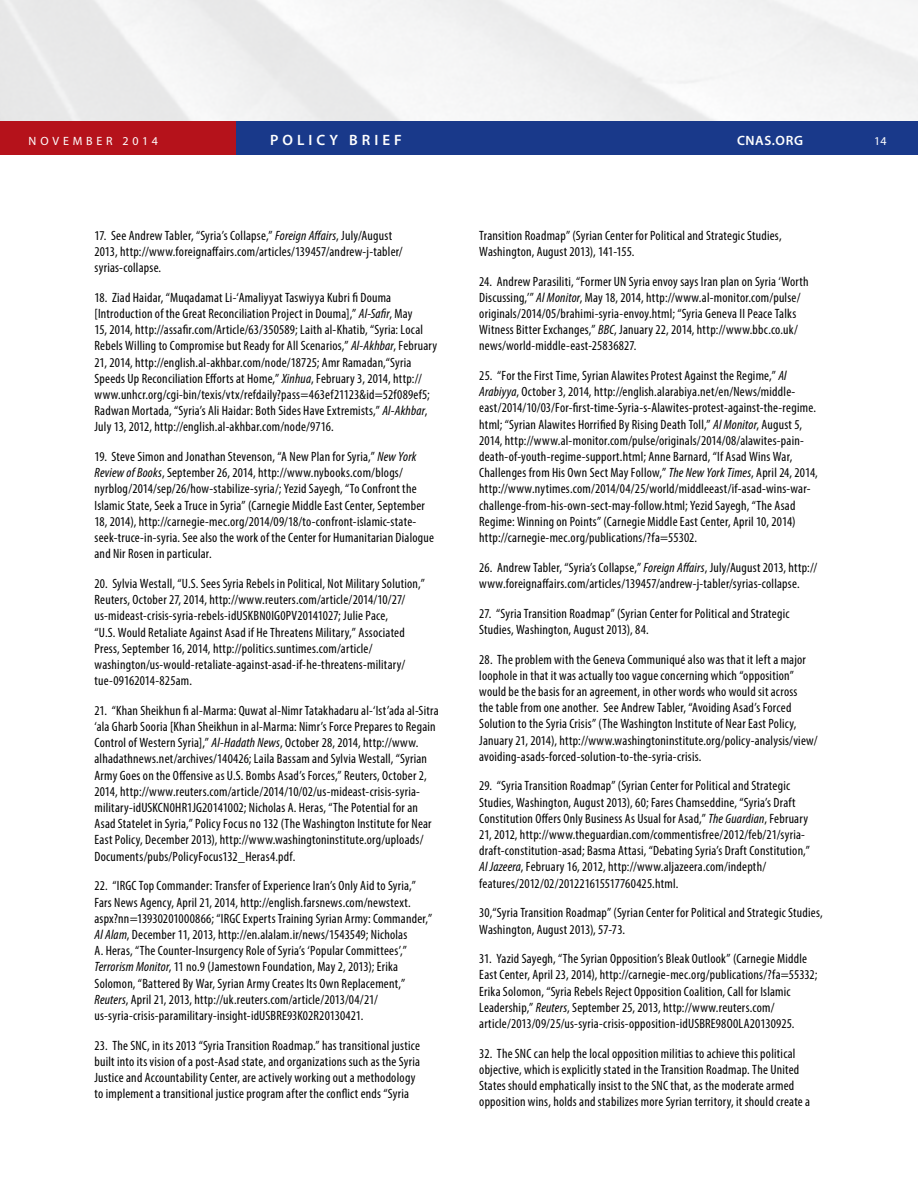
<style>
.page{position:relative;width:918px;height:1188px;background:#fff}
.page>*{position:absolute;margin:0;border:0;box-sizing:border-box;transform-origin:0 0}
.t1{font:600 15px "Myriad Pro";letter-spacing:.27em;color:#fff}
.t2{font:condensed 13.5px/16.2px "Myriad Pro";letter-spacing:.015em;color:#000}
.t3{font:600 13.5px "Myriad Pro";letter-spacing:.045em;color:#fff}
.t4{font:12px "Myriad Pro";letter-spacing:.32em;color:#fff}
.s1{font-style:italic}
</style>
<div class="page">
<img style="left:0;top:0;width:918px;height:122px">
<div style="left:236px;top:122px;width:682px;height:33px;background:#19398a"></div>
<div style="left:0;top:122px;width:236px;height:33px;background:#b5121b"></div>
<p class="t4" style="left:29px;top:134px;width:131px">NOVEMBER 2014</p>
<p class="t1" style="left:270px;top:131px;width:133px">POLICY BRIEF</p>
<p class="t3" style="left:737px;top:132px;width:68px">CNAS.ORG</p>
<p class="t4" style="left:874px;top:134px;width:14px">14</p>
<p class="t2" style="left:94px;top:227px;width:310px">17. See Andrew Tabler, “Syria’s Collapse,” <span class="s1">Foreign Affairs</span>, July/August<br>2013, http://www.foreignaffairs.com/articles/139457/andrew-j-tabler/ syrias-collapse.</p>
<p class="t2" style="left:94px;top:289px;width:344px">18. Ziad Haidar, “Muqadamat Li-‘Amaliyyat Taswiyya Kubri fi Douma [Introduction of the Great Reconciliation Project in Douma],” <span class="s1">Al-Safir</span>, May<br>15, 2014, http://assafir.com/Article/63/350589; Laith al-Khatib, “Syria: Local Rebels Willing to Compromise but Ready for All Scenarios,” <span class="s1">Al-Akhbar</span>, February 21, 2014, http://english.al-akhbar.com/node/18725; Amr Ramadan,“Syria Speeds Up Reconciliation Efforts at Home,” <span class="s1">Xinhua</span>, February 3, 2014, http:// www.unhcr.org/cgi-bin/texis/vtx/refdaily?pass=463ef21123&amp;id=52f089ef5; Radwan Mortada, “Syria’s Ali Haidar: Both Sides Have Extremists,” <span class="s1">Al-Akhbar</span>, July 13, 2012, http://english.al-akhbar.com/node/9716.</p>
<p class="t2" style="left:94px;top:448px;width:341px">19. Steve Simon and Jonathan Stevenson, “A New Plan for Syria,” <span class="s1">New York Review of Books</span>, September 26, 2014, http://www.nybooks.com/blogs/ nyrblog/2014/sep/26/how-stabilize-syria/; Yezid Sayegh, “To Confront the Islamic State, Seek a Truce in Syria” (Carnegie Middle East Center, September 18, 2014), http://carnegie-mec.org/2014/09/18/to-confront-islamic-state&shy;seek-truce-in-syria. See also the work of the Center for Humanitarian Dialogue and Nir Rosen in particular.</p>
<p class="t2" style="left:94px;top:575px;width:332px">20. Sylvia Westall, “U.S. Sees Syria Rebels in Political, Not Military Solution,” Reuters, October 27, 2014, http://www.reuters.com/article/2014/10/27/ us-mideast-crisis-syria-rebels-idUSKBN0IG0PV20141027; Julie Pace,<br>“U.S. Would Retaliate Against Asad if He Threatens Military,” Associated Press, September 16, 2014, http://politics.suntimes.com/article/ washington/us-would-retaliate-against-asad-if-he-threatens-military/ tue-09162014-825am.</p>
<p class="t2" style="left:94px;top:702px;width:346px">21. “Khan Sheikhun fi al-Marma: Quwat al-Nimr Tatakhadaru al-‘Ist’ada al-Sitra ‘ala Gharb Sooria [Khan Sheikhun in al-Marma: Nimr’s Force Prepares to Regain Control of Western Syria],” <span class="s1">Al-Hadath News</span>, October 28, 2014, http://www. alhadathnews.net/archives/140426; Laila Bassam and Sylvia Westall, “Syrian Army Goes on the Offensive as U.S. Bombs Asad’s Forces,” Reuters, October 2, 2014, http://www.reuters.com/article/2014/10/02/us-mideast-crisis-syria&shy;military-idUSKCN0HR1JG20141002; Nicholas A. Heras, “The Potential for an Asad Statelet in Syria,” Policy Focus no 132 (The Washington Institute for Near East Policy, December 2013), http://www.washingtoninstitute.org/uploads/ Documents/pubs/PolicyFocus132_Heras4.pdf.</p>
<p class="t2" style="left:94px;top:878px;width:339px">22. “IRGC Top Commander: Transfer of Experience Iran’s Only Aid to Syria,” Fars News Agency, April 21, 2014, http://english.farsnews.com/newstext. aspx?nn=13930201000866; “IRGC Experts Training Syrian Army: Commander,” <span class="s1">Al Alam</span>, December 11, 2013, http://en.alalam.ir/news/1543549; Nicholas<br>A. Heras, “The Counter-Insurgency Role of Syria’s ‘Popular Committees’,” <span class="s1">Terrorism Monitor</span>, 11 no.9 (Jamestown Foundation, May 2, 2013); Erika Solomon, “Battered By War, Syrian Army Creates Its Own Replacement,” <span class="s1">Reuters</span>, April 21, 2013, http://uk.reuters.com/article/2013/04/21/ us-syria-crisis-paramilitary-insight-idUSBRE93K02R20130421.</p>
<p class="t2" style="left:95px;top:1037px;width:327px">23. The SNC, in its 2013 “Syria Transition Roadmap.” has transitional justice built into its vision of a post-Asad state, and organizations such as the Syria Justice and Accountability Center, are actively working out a methodology to implement a transitional justice program after the conflict ends “Syria</p>
<p class="t2" style="left:479px;top:227px;width:304px">Transition Roadmap” (Syrian Center for Political and Strategic Studies,<br>Washington, August 2013), 141-155.</p>
<p class="t2" style="left:479px;top:273px;width:331px">24. Andrew Parasiliti, “Former UN Syria envoy says Iran plan on Syria ‘Worth Discussing,’” <span class="s1">Al Monitor</span>, May 18, 2014, http://www.al-monitor.com/pulse/ originals/2014/05/brahimi-syria-envoy.html; “Syria Geneva II Peace Talks Witness Bitter Exchanges,” <span class="s1">BBC</span>, January 22, 2014, http://www.bbc.co.uk/ news/world-middle-east-25836827.</p>
<p class="t2" style="left:479px;top:367px;width:340px">25. “For the First Time, Syrian Alawites Protest Against the Regime,” <span class="s1">Al Arabiyya</span>, October 3, 2014, http://english.alarabiya.net/en/News/middle&shy;east/2014/10/03/For-first-time-Syria-s-Alawites-protest-against-the-regime. html; “Syrian Alawites Horrified By Rising Death Toll,” <span class="s1">Al Monitor</span>, August 5, 2014, http://www.al-monitor.com/pulse/originals/2014/08/alawites-pain&shy;death-of-youth-regime-support.html; Anne Barnard, “If Asad Wins War, Challenges from His Own Sect May Follow,” <span class="s1">The New York Times</span>, April 24, 2014, http://www.nytimes.com/2014/04/25/world/middleeast/if-asad-wins-war&shy;challenge-from-his-own-sect-may-follow.html; Yezid Sayegh, “The Asad Regime: Winning on Points” (Carnegie Middle East Center, April 10, 2014) http://carnegie-mec.org/publications/?fa=55302.</p>
<p class="t2" style="left:479px;top:559px;width:340px">26. Andrew Tabler, “Syria’s Collapse,” <span class="s1">Foreign Affairs</span>, July/August 2013, http:// www.foreignaffairs.com/articles/139457/andrew-j-tabler/syrias-collapse.</p>
<p class="t2" style="left:479px;top:605px;width:312px">27. “Syria Transition Roadmap” (Syrian Center for Political and Strategic<br>Studies, Washington, August 2013), 84.</p>
<p class="t2" style="left:479px;top:651px;width:340px">28. The problem with the Geneva Communiqué also was that it left a major loophole in that it was actually too vague concerning which “opposition” would be the basis for an agreement, in other words who would sit across<br>the table from one another. See Andrew Tabler, “Avoiding Asad’s Forced Solution to the Syria Crisis” (The Washington Institute of Near East Policy, January 21, 2014), http://www.washingtoninstitute.org/policy-analysis/view/ avoiding-asads-forced-solution-to-the-syria-crisis.</p>
<p class="t2" style="left:479px;top:778px;width:332px">29. “Syria Transition Roadmap” (Syrian Center for Political and Strategic Studies, Washington, August 2013), 60; Fares Chamseddine, “Syria’s Draft Constitution Offers Only Business As Usual for Asad,” <span class="s1">The Guardian</span>, February 21, 2012, http://www.theguardian.com/commentisfree/2012/feb/21/syria&shy;draft-constitution-asad; Basma Attasi, “Debating Syria’s Draft Constitution,” <span class="s1">Al Jazeera</span>, February 16, 2012, http://www.aljazeera.com/indepth/ features/2012/02/201221615517760425.html.</p>
<p class="t2" style="left:479px;top:905px;width:345px">30,“Syria Transition Roadmap” (Syrian Center for Political and Strategic Studies,<br>Washington, August 2013), 57-73.</p>
<p class="t2" style="left:479px;top:951px;width:340px">31. Yazid Sayegh, “The Syrian Opposition’s Bleak Outlook” (Carnegie Middle East Center, April 23, 2014), http://carnegie-mec.org/publications/?fa=55332; Erika Solomon, “Syria Rebels Reject Opposition Coalition, Call for Islamic Leadership,” <span class="s1">Reuters</span>, September 25, 2013, http://www.reuters.com/ article/2013/09/25/us-syria-crisis-opposition-idUSBRE98O0LA20130925.</p>
<p class="t2" style="left:479px;top:1045px;width:332px">32. The SNC can help the local opposition militias to achieve this political objective, which is explicitly stated in the Transition Roadmap. The United States should emphatically insist to the SNC that, as the moderate armed opposition wins, holds and stabilizes more Syrian territory, it should create a</p>
</div>
